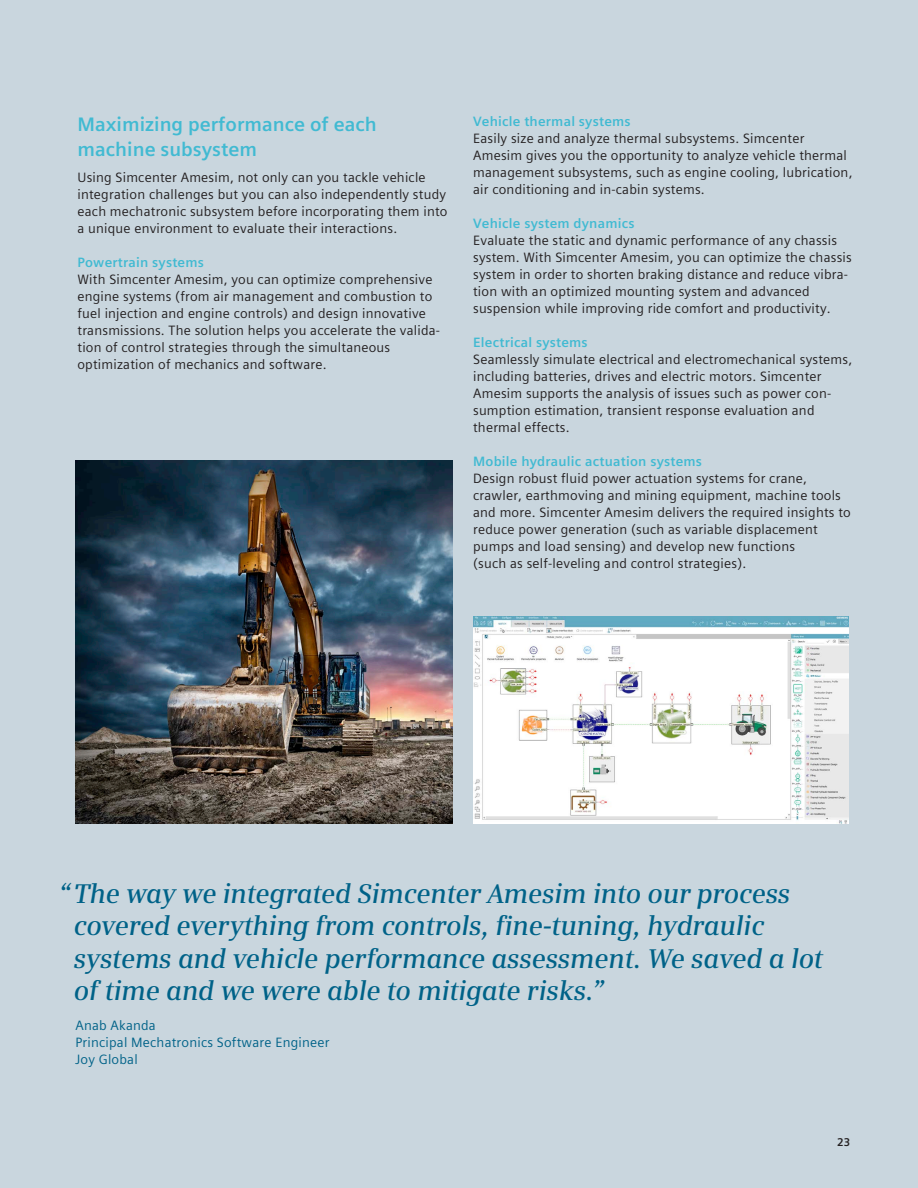
<style>
.page{position:relative;width:918px;height:1188px;background:#c9d6de}
.page>*{position:absolute;margin:0;border:0;box-sizing:border-box;transform-origin:0 0}
.Large_quote_serif_bl{font:italic 600 27px/32.4px "Siemens Serif";letter-spacing:-.01em;color:#006288}
.Body_text_Blk__9pt_4{font:700 19.5px/25.3px "Siemens Sans Global";color:#41bad2}
.Body_text_Blk__9pt_4-2{font:13.5px/17px "Siemens Sans Global";letter-spacing:.015em;color:#231f20}
.Body_text_HEAD_lt_bl{font:700 13.5px "Siemens Sans Global";letter-spacing:.015em;color:#41bad2}
.Large_quote_credit_b{font:13.5px/17px "Siemens Sans Global";letter-spacing:.015em;color:#006288}
.t1{font:700 11.25px "Siemens Sans Global";color:#231f20}
</style>
<div class="page">
<img style="left:76px;top:460px;width:377px;height:364px">
<img style="left:473px;top:617px;width:375px;height:206px">
<p class="Body_text_Blk__9pt_4" style="left:78px;top:112px;width:301px">Maximizing performance of each machine subsystem</p>
<p class="Body_text_Blk__9pt_4-2" style="left:78px;top:169px;width:372px">Using Simcenter Amesim, not only can you tackle vehicle integration challenges but you can also independently study each mechatronic subsystem before incorporating them into a unique environment to evaluate their interactions.</p>
<p class="Body_text_HEAD_lt_bl" style="left:78px;top:252px;width:128px">Powertrain systems</p>
<p class="Body_text_Blk__9pt_4-2" style="left:78px;top:271px;width:364px">With Simcenter Amesim, you can optimize comprehensive engine systems (from air management and combustion to fuel injection and engine controls) and design innovative transmissions. The solution helps you accelerate the valida&shy;tion of control strategies through the simultaneous optimization of mechanics and software.</p>
<p class="Body_text_HEAD_lt_bl" style="left:473px;top:111px;width:159px">Vehicle thermal systems</p>
<p class="Body_text_Blk__9pt_4-2" style="left:473px;top:129px;width:381px">Easily size and analyze thermal subsystems. Simcenter Amesim gives you the opportunity to analyze vehicle thermal management subsystems, such as engine cooling, lubrication, air conditioning and in-cabin systems.</p>
<p class="Body_text_HEAD_lt_bl" style="left:473px;top:213px;width:163px">Vehicle system dynamics</p>
<p class="Body_text_Blk__9pt_4-2" style="left:473px;top:232px;width:380px">Evaluate the static and dynamic performance of any chassis system. With Simcenter Amesim, you can optimize the chassis system in order to shorten braking distance and reduce vibra&shy;tion with an optimized mounting system and advanced suspension while improving ride comfort and productivity.</p>
<p class="Body_text_HEAD_lt_bl" style="left:473px;top:332px;width:116px">Electrical systems</p>
<p class="Body_text_Blk__9pt_4-2" style="left:473px;top:351px;width:381px">Seamlessly simulate electrical and electromechanical systems, including batteries, drives and electric motors. Simcenter Amesim supports the analysis of issues such as power con&shy;sumption estimation, transient response evaluation and thermal effects.</p>
<p class="Body_text_HEAD_lt_bl" style="left:473px;top:451px;width:230px">Mobile hydraulic actuation systems</p>
<p class="Body_text_Blk__9pt_4-2" style="left:473px;top:470px;width:379px">Design robust fluid power actuation systems for crane, crawler, earthmoving and mining equipment, machine tools and more. Simcenter Amesim delivers the required insights to reduce power generation (such as variable displacement pumps and load sensing) and develop new functions<br>(such as self-leveling and control strategies).</p>
<p class="Large_quote_serif_bl" style="left:74px;top:877px;width:751px;text-indent:-15px">“The way we integrated Simcenter Amesim into our process covered everything from controls, fine-tuning, hydraulic systems and vehicle performance assessment. We saved a lot of time and we were able to mitigate risks.”</p>
<p class="Large_quote_credit_b" style="left:75px;top:1017px;width:256px">Anab Akanda<br>Principal Mechatronics Software Engineer<br>Joy Global</p>
<p class="t1" style="left:837px;top:1134px;width:15px">23</p>
</div>
